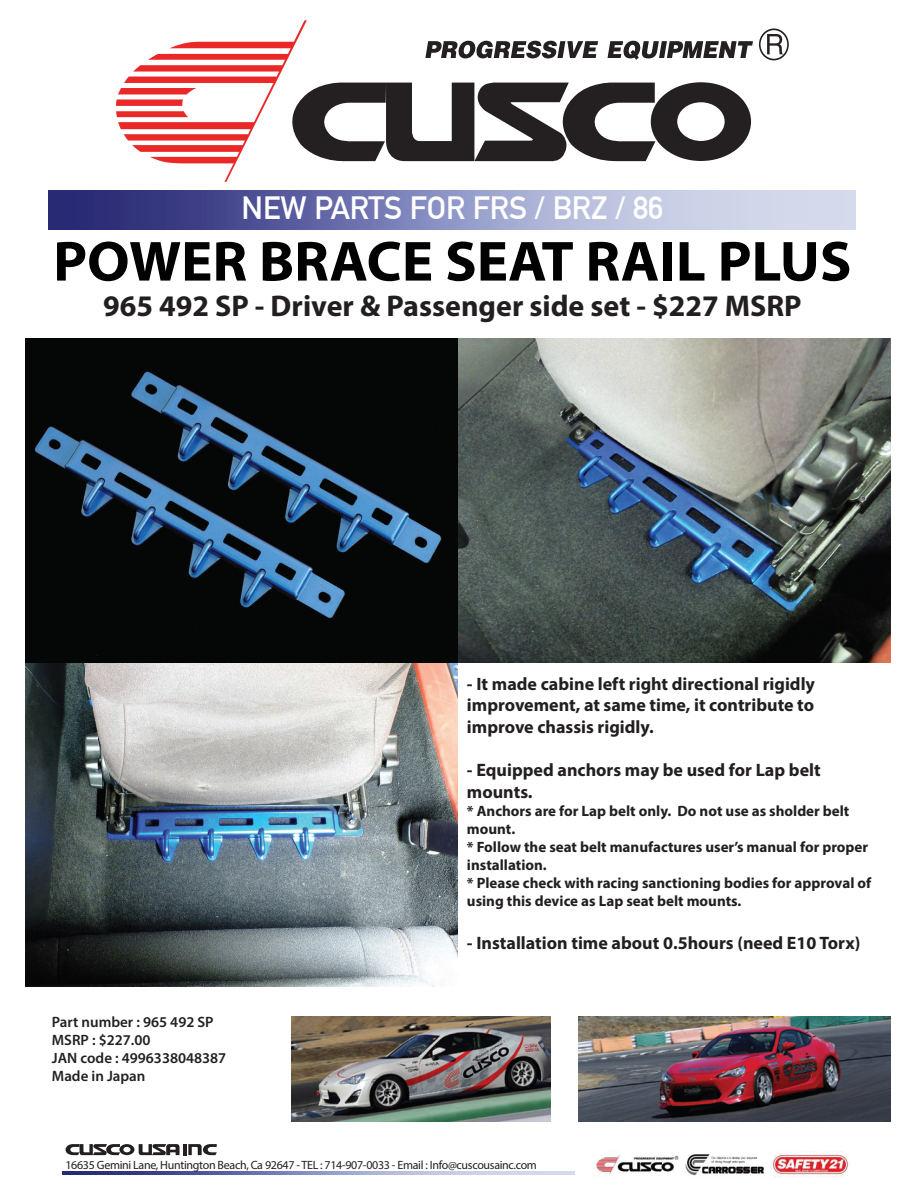
<style>
.page{position:relative;width:918px;height:1188px;background:#fff}
.page>*{position:absolute;margin:0;border:0;box-sizing:border-box;transform-origin:0 0}
.t1{font:700 57px "Myriad Web Pro";color:#010101}
.t2{font:700 31.5px "DIN Alternate";color:#fff}
.t3{font:700 30px "Myriad Pro";color:#231f20}
.t4{font:700 18px/21.6px "Myriad Pro";color:#231f20;text-align:justify}
.t5{font:700 15px/18px "Myriad Pro";color:#231f20}
.t6{font:600 15px/18px "Myriad Pro";color:#231f20}
.t7{font:12px "Myriad Pro";letter-spacing:-.025em;color:#231f20}
</style>
<div class="page">
<img style="left:594px;top:1151px;width:255px;height:26px">
<svg style="left:63px;top:1172px;width:512px;height:3px;background:#878cbb"></svg>
<svg style="left:49px;top:191px;width:806px;height:38px;background:#878cbb"></svg>
<svg style="left:759px;top:28px;width:30px;height:32px"></svg>
<svg style="left:116px;top:20px;width:637px;height:162px"></svg>
<img style="left:291px;top:1016px;width:260px;height:106px">
<img style="left:578px;top:1016px;width:312px;height:106px">
<svg style="left:65px;top:1144px;width:152px;height:11px"></svg>
<img style="left:25px;top:662px;width:432px;height:324px">
<img style="left:25px;top:338px;width:865px;height:324px">
<h2 class="t2" style="left:242px;top:184px;width:423px">NEW PARTS FOR FRS / BRZ / 86</h2>
<h1 class="t1" style="left:53px;top:230px;width:800px">POWER BRACE SEAT RAIL PLUS</h1>
<h3 class="t3" style="left:103px;top:287px;width:700px">965 492 SP - Driver &amp; Passenger side set - $227 MSRP</h3>
<p class="t6" style="left:52px;top:1012px;width:176px">Part number : 965 492 SP<br>MSRP : $227.00<br>JAN code : 4996338048387<br>Made in Japan</p>
<p class="t4" style="left:467px;top:672px;width:350px">- It made cabine left right directional rigidly improvement, at same time, it contribute to improve chassis rigidly.</p>
<p class="t4" style="left:467px;top:759px;width:355px">- Equipped anchors may be used for Lap belt mounts.</p>
<p class="t5" style="left:467px;top:801px;width:406px">* Anchors are for Lap belt only. Do not use as sholder belt mount.<br>* Follow the seat belt manufactures user’s manual for proper installation.<br>* Please check with racing sanctioning bodies for approval of using this device as Lap seat belt mounts.</p>
<p class="t4" style="left:467px;top:931px;width:395px">- Installation time about 0.5hours (need E10 Torx)</p>
<p class="t7" style="left:65px;top:1157px;width:473px">16635 Gemini Lane, Huntington Beach, Ca 92647 - TEL : 714-907-0033 - Email : Info@cuscousainc.com</p>
</div>
